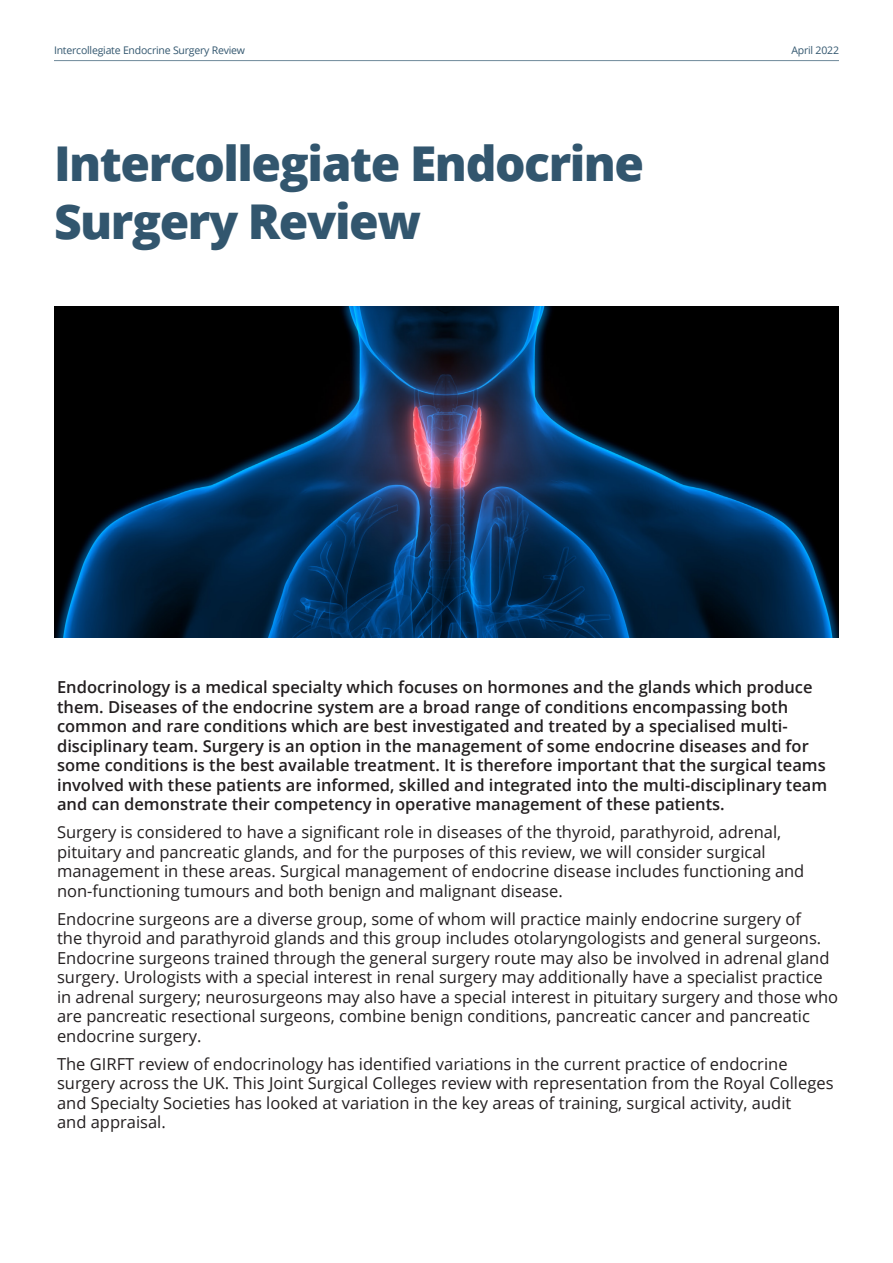
<style>
.page{position:relative;width:893px;height:1263px;background:#fff}
.page>*{position:absolute;margin:0;border:0;box-sizing:border-box;transform-origin:0 0}
.t1{font:800 48px/57.6px "Open Sans";letter-spacing:-.03em;color:#32566e}
.Bullets_Light{font:16.5px/19.5px "Open Sans";color:#231f20}
.Bullets_Light-2{font:600 16.5px/19.5px "Open Sans";color:#231f20}
.t2{font:10.5px "Open Sans";letter-spacing:-.02em;color:#32566e}
</style>
<div class="page">
<hr style="left:54px;top:60px;width:785px;height:1px;background:#6f899a">
<img style="left:54px;top:306px;width:785px;height:331px">
<p class="t2" style="left:54px;top:43px;width:193px">Intercollegiate Endocrine Surgery Review</p>
<p class="t2" style="left:791px;top:43px;width:49px">April 2022</p>
<p class="t1" style="left:54px;top:133px;width:592px">Intercollegiate Endocrine<br>Surgery Review</p>
<p class="Bullets_Light-2" style="left:57px;top:677px;width:772px">Endocrinology is a medical specialty which focuses on hormones and the glands which produce them. Diseases of the endocrine system are a broad range of conditions encompassing both common and rare conditions which are best investigated and treated by a specialised multi&shy;disciplinary team. Surgery is an option in the management of some endocrine diseases and for some conditions is the best available treatment. It is therefore important that the surgical teams involved with these patients are informed, skilled and integrated into the multi-disciplinary team and can demonstrate their competency in operative management of these patients.</p>
<p class="Bullets_Light" style="left:57px;top:822px;width:749px">Surgery is considered to have a significant role in diseases of the thyroid, parathyroid, adrenal, pituitary and pancreatic glands, and for the purposes of this review, we will consider surgical management in these areas. Surgical management of endocrine disease includes functioning and non-functioning tumours and both benign and malignant disease.</p>
<p class="Bullets_Light" style="left:57px;top:908px;width:783px">Endocrine surgeons are a diverse group, some of whom will practice mainly endocrine surgery of<br>the thyroid and parathyroid glands and this group includes otolaryngologists and general surgeons.<br>Endocrine surgeons trained through the general surgery route may also be involved in adrenal gland surgery. Urologists with a special interest in renal surgery may additionally have a specialist practice in adrenal surgery; neurosurgeons may also have a special interest in pituitary surgery and those who are pancreatic resectional surgeons, combine benign conditions, pancreatic cancer and pancreatic endocrine surgery.</p>
<p class="Bullets_Light" style="left:57px;top:1053px;width:778px">The GIRFT review of endocrinology has identified variations in the current practice of endocrine surgery across the UK. This Joint Surgical Colleges review with representation from the Royal Colleges and Specialty Societies has looked at variation in the key areas of training, surgical activity, audit<br>and appraisal.</p>
</div>
